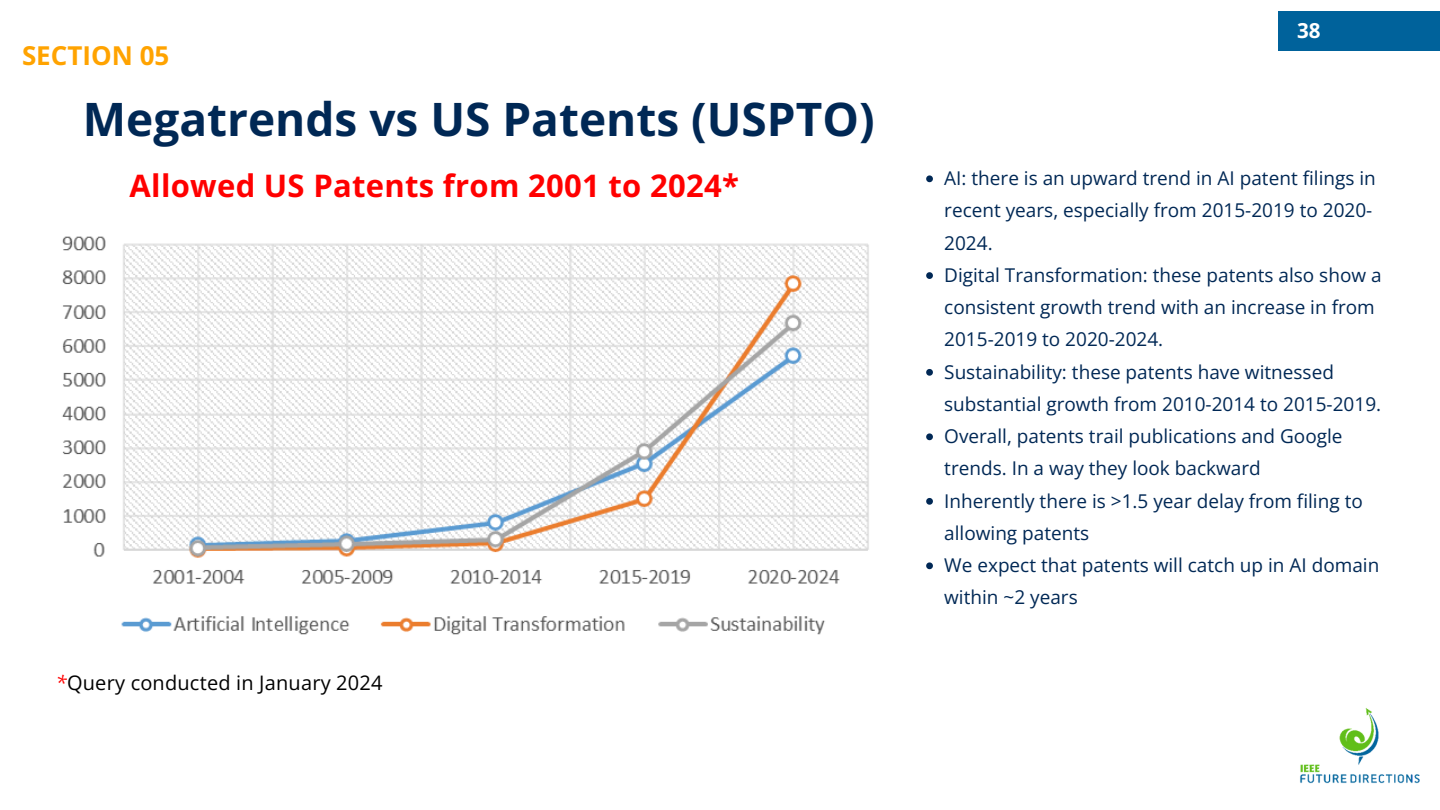
<style>
.page{position:relative;width:1440px;height:810px;background:#fff}
.page>*{position:absolute;margin:0;border:0;box-sizing:border-box;transform-origin:0 0}
.t1{font:700 46px "Open Sans";color:#002855}
.t2{font:700 31px "Open Sans";letter-spacing:.01em;color:#f00}
.t3{font:700 26px "Open Sans";color:#ffa300}
.t4{font:700 20.6px "Open Sans";color:#fff}
.t5{font:20px "Open Sans";letter-spacing:.01em;color:#000}
.t6{font:19px/32.2px "Open Sans";color:#002855}
.s1{font-style:italic;color:#f00}
</style>
<div class="page">
<img style="left:62px;top:236px;width:807px;height:399px">
<svg style="left:926px;top:175px;width:7px;height:7px"></svg>
<svg style="left:926px;top:272px;width:7px;height:7px"></svg>
<svg style="left:926px;top:369px;width:7px;height:7px"></svg>
<svg style="left:926px;top:433px;width:7px;height:7px"></svg>
<svg style="left:926px;top:498px;width:7px;height:7px"></svg>
<svg style="left:926px;top:562px;width:7px;height:7px"></svg>
<div style="left:127px;top:165px;width:680px;height:73px;background:#fff"></div>
<div style="left:1278px;top:12px;width:162px;height:39px;background:#00629b"></div>
<img style="left:1300px;top:708px;width:120px;height:76px">
<p class="t3" style="left:22px;top:38px;width:149px">SECTION 05</p>
<h3 class="t1" style="left:83px;top:87px;width:793px">Megatrends vs US Patents (USPTO)</h3>
<p class="t2" style="left:130px;top:164px;width:611px">Allowed US Patents from 2001 to 2024*</p>
<p class="t5" style="left:56px;top:668px;width:328px"><span class="s1">*</span>Query conducted in January 2024</p>
<p class="t4" style="left:1297px;top:16px;width:25px">38</p>
<h1 class="t6" style="left:944px;top:162px;width:433px">AI: there is an upward trend in AI patent filings in recent years, especially from 2015-2019 to 2020-<br>2024.</h1>
<h2 class="t6" style="left:944px;top:258px;width:439px">Digital Transformation: these patents also show a consistent growth trend with an increase in from<br>2015-2019 to 2020-2024.</h2>
<p class="t6" style="left:944px;top:355px;width:438px">Sustainability: these patents have witnessed substantial growth from 2010-2014 to 2015-2019.</p>
<p class="t6" style="left:944px;top:420px;width:400px">Overall, patents trail publications and Google trends. In a way they look backward</p>
<p class="t6" style="left:944px;top:484px;width:420px">Inherently there is &gt;1.5 year delay from filing to allowing patents</p>
<p class="t6" style="left:944px;top:549px;width:437px">We expect that patents will catch up in AI domain within ~2 years</p>
</div>
